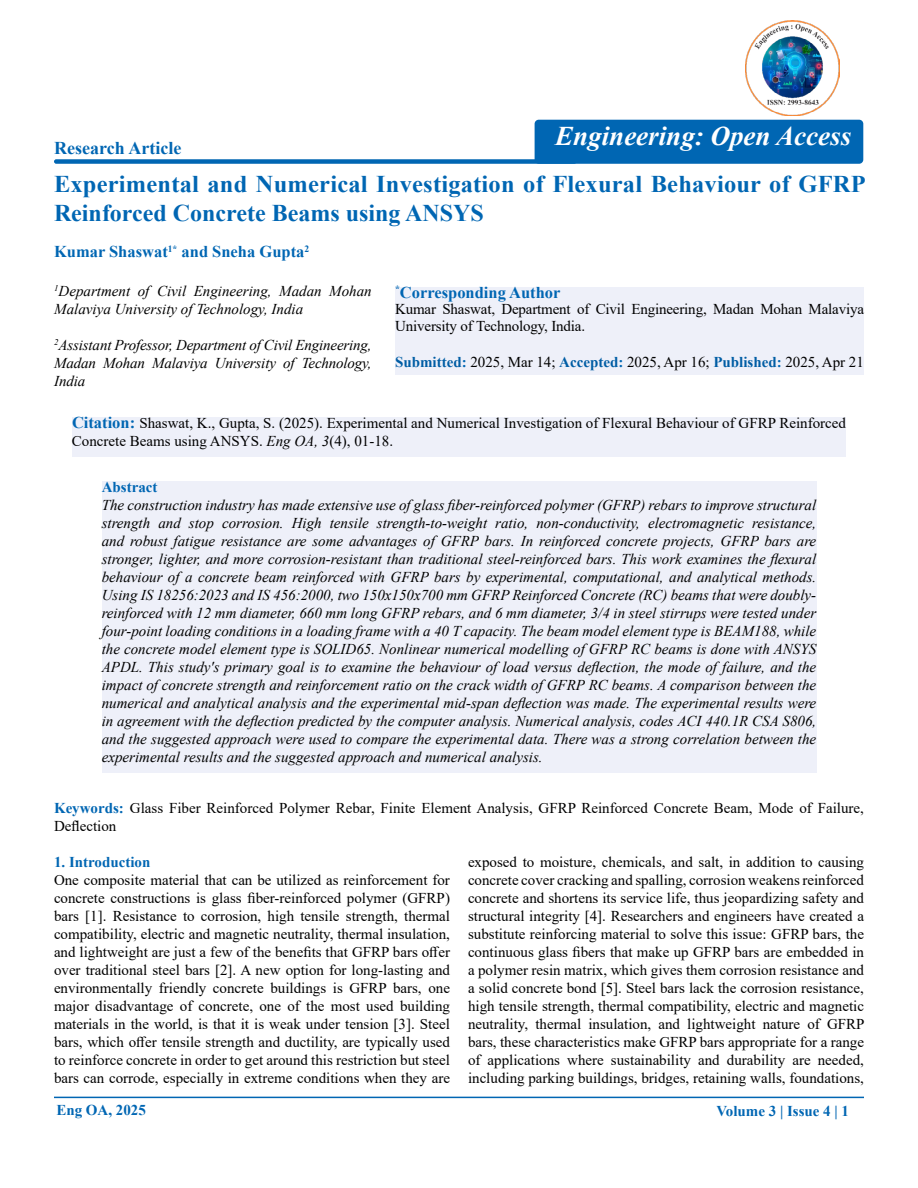
<style>
.page{position:relative;width:918px;height:1188px;background:#fff}
.page>*{position:absolute;margin:0;border:0;box-sizing:border-box;transform-origin:0 0}
.t1{font:italic 700 27px "Times New Roman";color:#fff}
.t2{font:700 24px/28.8px "Times New Roman";letter-spacing:.01em;color:#0066b3}
.t3{font:700 18px "Times New Roman";color:#0066b3}
.t4{font:700 16.5px "Times New Roman";color:#0066b3}
.t5{font:15px/18px "Times New Roman";color:#000}
.t6{font:italic 15px/18px "Times New Roman";color:#000;text-align:justify}
.t7{font:700 15px "Times New Roman";color:#0066b3}
.s1{font-weight:700;color:#005da4}
.s2{font-weight:700;color:#0066b3}
.s3{font-weight:700;font-size:16.5px;color:#0066b3}
.s4{font-style:italic}
</style>
<div class="page">
<div style="left:54px;top:159px;width:523px;height:5px;background:#0066b3;border-radius:2px"></div>
<hr style="left:54px;top:1097px;width:810px;height:1px;background:#0066b3">
<div style="left:395px;top:287px;width:469px;height:87px;background:#eef0f9"></div>
<div style="left:72px;top:417px;width:774px;height:39px;background:#eef0f9"></div>
<div style="left:102px;top:481px;width:714px;height:292px;background:#eef0f9"></div>
<div style="left:535px;top:120px;width:328px;height:44px;background:#0066b3;border-radius:4px"></div>
<img style="left:745px;top:21px;width:94px;height:94px">
<p class="t3" style="left:54px;top:135px;width:129px">Research Article</p>
<h1 class="t1" style="left:555px;top:117px;width:298px">Engineering: Open Access</h1>
<h2 class="t2" style="left:54px;top:169px;width:813px">Experimental and Numerical Investigation of Flexural Behaviour of GFRP<br>Reinforced Concrete Beams using ANSYS</h2>
<p class="t4" style="left:54px;top:240px;width:257px">Kumar Shaswat<sup>1*</sup> and Sneha Gupta<sup>2</sup></p>
<p class="t6" style="left:54px;top:282px;width:319px"><sup>1</sup>Department of Civil Engineering, Madan Mohan<br>Malaviya University of Technology, India</p>
<p class="t6" style="left:54px;top:336px;width:319px"><sup>2</sup>Assistant Professor, Department of Civil Engineering, Madan Mohan Malaviya University of Technology, India</p>
<p class="t4" style="left:395px;top:281px;width:167px"><sup>*</sup>Corresponding Author</p>
<p class="t5" style="left:395px;top:301px;width:470px;line-height:16.5px">Kumar Shaswat, Department of Civil Engineering, Madan Mohan Malaviya<br>University of Technology, India.</p>
<p class="t5" style="left:395px;top:352px;width:470px"><span class="s1">Submitted</span><span class="s2">:</span> 2025, Mar 14; <span class="s1">Accepted</span><span class="s2">:</span> 2025, Apr 16; <span class="s1">Published</span><span class="s2">:</span> 2025, Apr 21</p>
<p class="t5" style="left:72px;top:414px;width:776px"><span class="s3">Citation:</span> Shaswat, K., Gupta, S. (2025). Experimental and Numerical Investigation of Flexural Behaviour of GFRP Reinforced<br>Concrete Beams using ANSYS. <span class="s4">Eng OA, 3</span>(4), 01-18.</p>
<p class="t7" style="left:102px;top:476px;width:57px">Abstract</p>
<p class="t6" style="left:102px;top:495px;width:716px">The construction industry has made extensive use of glass fiber-reinforced polymer (GFRP) rebars to improve structural strength and stop corrosion. High tensile strength-to-weight ratio, non-conductivity, electromagnetic resistance, and robust fatigue resistance are some advantages of GFRP bars. In reinforced concrete projects, GFRP bars are stronger, lighter, and more corrosion-resistant than traditional steel-reinforced bars. This work examines the flexural behaviour of a concrete beam reinforced with GFRP bars by experimental, computational, and analytical methods.<br>Using IS 18256:2023 and IS 456:2000, two 150x150x700 mm GFRP Reinforced Concrete (RC) beams that were doubly&shy;reinforced with 12 mm diameter, 660 mm long GFRP rebars, and 6 mm diameter, 3/4 in steel stirrups were tested under four-point loading conditions in a loading frame with a 40 T capacity. The beam model element type is BEAM188, while the concrete model element type is SOLID65. Nonlinear numerical modelling of GFRP RC beams is done with ANSYS APDL. This study's primary goal is to examine the behaviour of load versus deflection, the mode of failure, and the impact of concrete strength and reinforcement ratio on the crack width of GFRP RC beams. A comparison between the numerical and analytical analysis and the experimental mid-span deflection was made. The experimental results were in agreement with the deflection predicted by the computer analysis. Numerical analysis, codes ACI 440.1R CSA S806, and the suggested approach were used to compare the experimental data. There was a strong correlation between the experimental results and the suggested approach and numerical analysis.</p>
<p class="t5" style="left:54px;top:799px;width:812px"><span class="s2">Keywords:</span> Glass Fiber Reinforced Polymer Rebar, Finite Element Analysis, GFRP Reinforced Concrete Beam, Mode of Failure,<br>Deflection</p>
<p class="t7" style="left:54px;top:851px;width:98px">1. Introduction</p>
<p class="t5" style="left:54px;top:871px;width:398px;text-align:justify">One composite material that can be utilized as reinforcement for concrete constructions is glass fiber-reinforced polymer (GFRP) bars [1]. Resistance to corrosion, high tensile strength, thermal compatibility, electric and magnetic neutrality, thermal insulation, and lightweight are just a few of the benefits that GFRP bars offer over traditional steel bars [2]. A new option for long-lasting and environmentally friendly concrete buildings is GFRP bars, one major disadvantage of concrete, one of the most used building materials in the world, is that it is weak under tension [3]. Steel bars, which offer tensile strength and ductility, are typically used to reinforce concrete in order to get around this restriction but steel bars can corrode, especially in extreme conditions when they are</p>
<p class="t5" style="left:468px;top:853px;width:398px;text-align:justify">exposed to moisture, chemicals, and salt, in addition to causing concrete cover cracking and spalling, corrosion weakens reinforced concrete and shortens its service life, thus jeopardizing safety and structural integrity [4]. Researchers and engineers have created a substitute reinforcing material to solve this issue: GFRP bars, the continuous glass fibers that make up GFRP bars are embedded in a polymer resin matrix, which gives them corrosion resistance and a solid concrete bond [5]. Steel bars lack the corrosion resistance, high tensile strength, thermal compatibility, electric and magnetic neutrality, thermal insulation, and lightweight nature of GFRP bars, these characteristics make GFRP bars appropriate for a range of applications where sustainability and durability are needed, including parking buildings, bridges, retaining walls, foundations,</p>
<p class="t7" style="left:56px;top:1100px;width:91px">Eng OA, 2025</p>
<p class="t7" style="left:716px;top:1100px;width:134px">Volume 3 | Issue 4 | 1</p>
</div>
